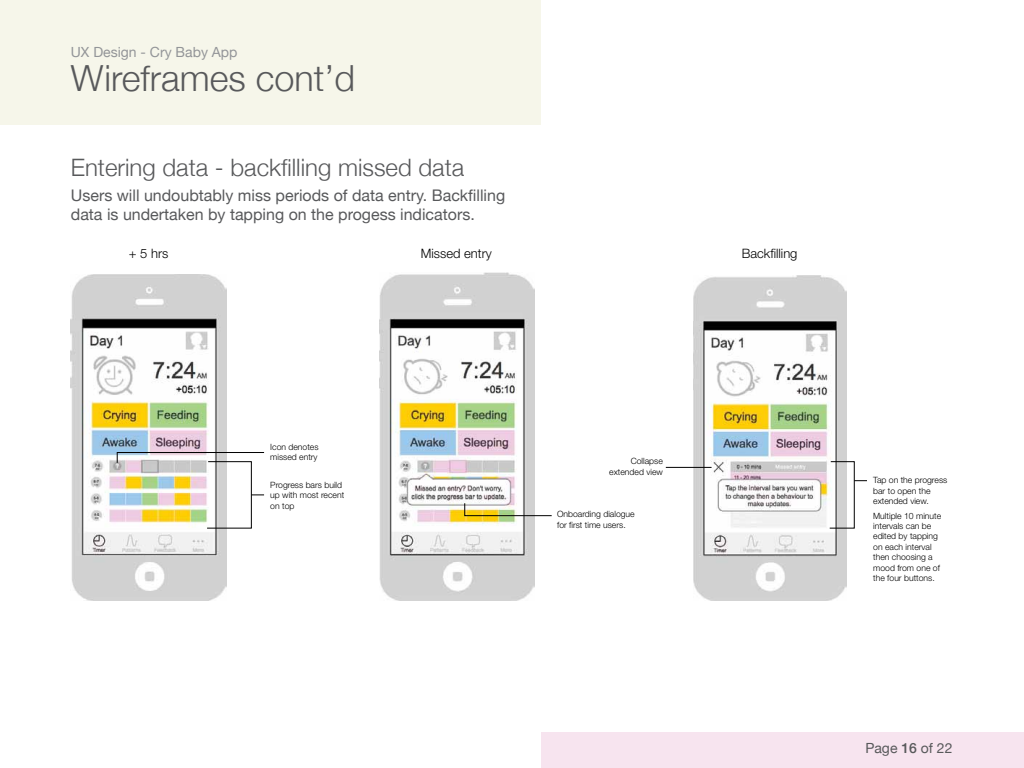
<style>
.page{position:relative;width:1024px;height:768px;background:#fff}
.page>*{position:absolute;margin:0;border:0;box-sizing:border-box;transform-origin:0 0}
.t1{font:300 36px "Helvetica Neue";color:#58595b}
.t2{font:300 24px "Helvetica Neue";color:#58595b}
.t3{font:16px/19.2px "Helvetica Neue";color:#58595b}
.t4{font:14px "Helvetica Neue";color:#939598}
.t5{font:14px "Helvetica Neue";color:#58595b}
.t6{font:300 13px "Helvetica Neue";color:#000}
.t7{font:300 8.6px/10.4px "Helvetica Neue";color:#000}
.s1{font-weight:500}
</style>
<div class="page">
<div style="left:0;top:0;width:541px;height:124px;background:#f6f6ea"></div>
<div style="left:541px;top:732px;width:483px;height:36px;background:#f7e4ef"></div>
<img style="left:379px;top:272px;width:156px;height:329px">
<img style="left:693px;top:275px;width:153px;height:326px">
<img style="left:71px;top:275px;width:155px;height:326px">
<svg style="left:117px;top:452px;width:148px;height:77px"></svg>
<svg style="left:251px;top:461px;width:604px;height:68px"></svg>
<svg style="left:854px;top:480px;width:13px;height:1px"></svg>
<hr style="left:666px;top:467px;width:46px;height:1px;background:#000">
<h3 class="t4" style="left:71px;top:42px;width:168px">UX Design - Cry Baby App</h3>
<h1 class="t1" style="left:71px;top:49px;width:286px">Wireframes cont’d</h1>
<h2 class="t2" style="left:71px;top:148px;width:395px">Entering data - backfilling missed data</h2>
<h3 class="t3" style="left:71px;top:187px;width:436px">Users will undoubtably miss periods of data entry. Backfilling data is undertaken by tapping on the progess indicators.</h3>
<h3 class="t6" style="left:129px;top:243px;width:41px">+ 5 hrs</h3>
<h3 class="t6" style="left:421px;top:243px;width:72px">Missed entry</h3>
<h3 class="t6" style="left:742px;top:243px;width:57px">Backfilling</h3>
<p class="t7" style="left:270px;top:441px;width:50px">Icon denotes missed entry</p>
<p class="t7" style="left:270px;top:479px;width:75px">Progress bars build up with most recent on top</p>
<p class="t7" style="left:873px;top:474px;width:76px">Tap on the progress bar to open the extended view.</p>
<p class="t7" style="left:873px;top:510px;width:70px">Multiple 10 minute intervals can be edited by tapping on each interval then choosing a mood from one of the four buttons.</p>
<p class="t7" style="left:609px;top:456px;width:55px;text-align:right">Collapse extended view</p>
<p class="t7" style="left:557px;top:509px;width:79px">Onboarding dialogue for first time users.</p>
<h3 class="t5" style="left:865px;top:738px;width:89px">Page <span class="s1">16</span> of 22</h3>
</div>
